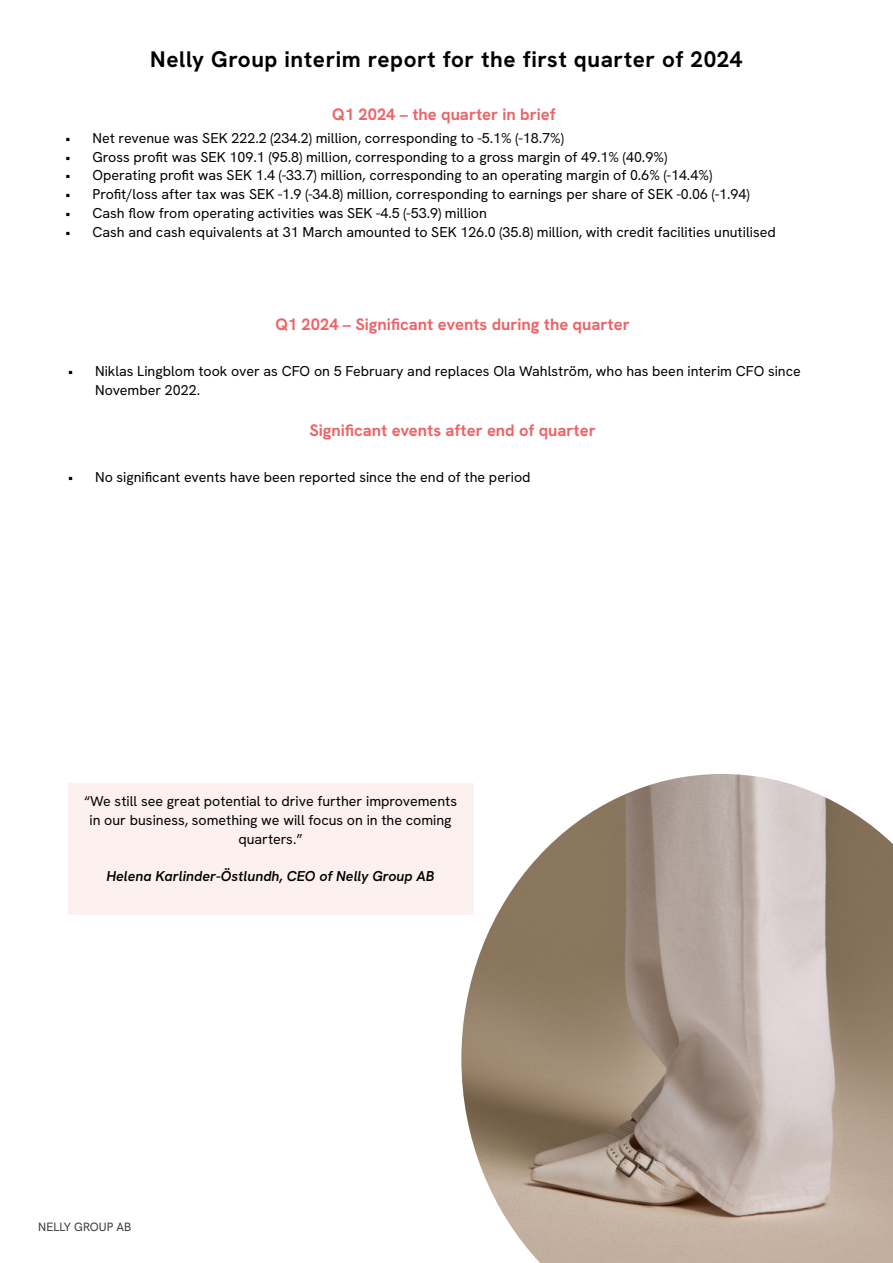
<style>
.page{position:relative;width:893px;height:1263px;background:#fff}
.page>*{position:absolute;margin:0;border:0;box-sizing:border-box;transform-origin:0 0}
.t1{font:700 22.5px "HK Grotesk";letter-spacing:.025em;color:#000}
.t2{font:700 16.5px "HK Grotesk";color:#ec6467}
.t3{font:14.25px/18.8px "HK Grotesk";color:#000;text-align:center}
.t4{font:italic 600 14.25px "HK Grotesk";color:#000}
.t5{font:12px "HK Grotesk";color:#3b3b3c}
</style>
<div class="page">
<img style="left:461px;top:774px;width:432px;height:489px">
<div style="left:68px;top:783px;width:405px;height:132px;background:#fcf1ee"></div>
<h1 class="t1" style="left:150px;top:45px;width:594px">Nelly Group interim report for the first quarter of 2024</h1>
<p class="t2" style="left:332px;top:103px;width:225px">Q1 2024 – the quarter in brief</p>
<p class="t3" style="left:65px;top:128px;width:500px">• Net revenue was SEK 222.2 (234.2) million, corresponding to -5.1% (-18.7%)</p>
<p class="t3" style="left:65px;top:147px;width:603px">• Gross profit was SEK 109.1 (95.8) million, corresponding to a gross margin of 49.1% (40.9%)</p>
<p class="t3" style="left:65px;top:166px;width:648px">• Operating profit was SEK 1.4 (-33.7) million, corresponding to an operating margin of 0.6% (-14.4%)</p>
<p class="t3" style="left:65px;top:185px;width:686px">• Profit/loss after tax was SEK -1.9 (-34.8) million, corresponding to earnings per share of SEK -0.06 (-1.94)</p>
<p class="t3" style="left:65px;top:203px;width:423px">• Cash flow from operating activities was SEK -4.5 (-53.9) million</p>
<p class="t3" style="left:65px;top:222px;width:712px">• Cash and cash equivalents at 31 March amounted to SEK 126.0 (35.8) million, with credit facilities unutilised</p>
<p class="t2" style="left:275px;top:313px;width:356px">Q1 2024 – Significant events during the quarter</p>
<p class="t3" style="left:95px;top:361px;width:707px;text-align:left;text-indent:-27px">• Niklas Lingblom took over as CFO on 5 February and replaces Ola Wahlström, who has been interim CFO since<br>November 2022.</p>
<p class="t2" style="left:309px;top:420px;width:288px">Significant events after end of quarter</p>
<p class="t3" style="left:68px;top:468px;width:464px">• No significant events have been reported since the end of the period</p>
<p class="t3" style="left:84px;top:792px;width:374px">“We still see great potential to drive further improvements in our business, something we will focus on in the coming quarters.”</p>
<p class="t4" style="left:106px;top:867px;width:330px">Helena Karlinder-Östlundh, CEO of Nelly Group AB</p>
<p class="t5" style="left:38px;top:1219px;width:95px">NELLY GROUP AB</p>
</div>
